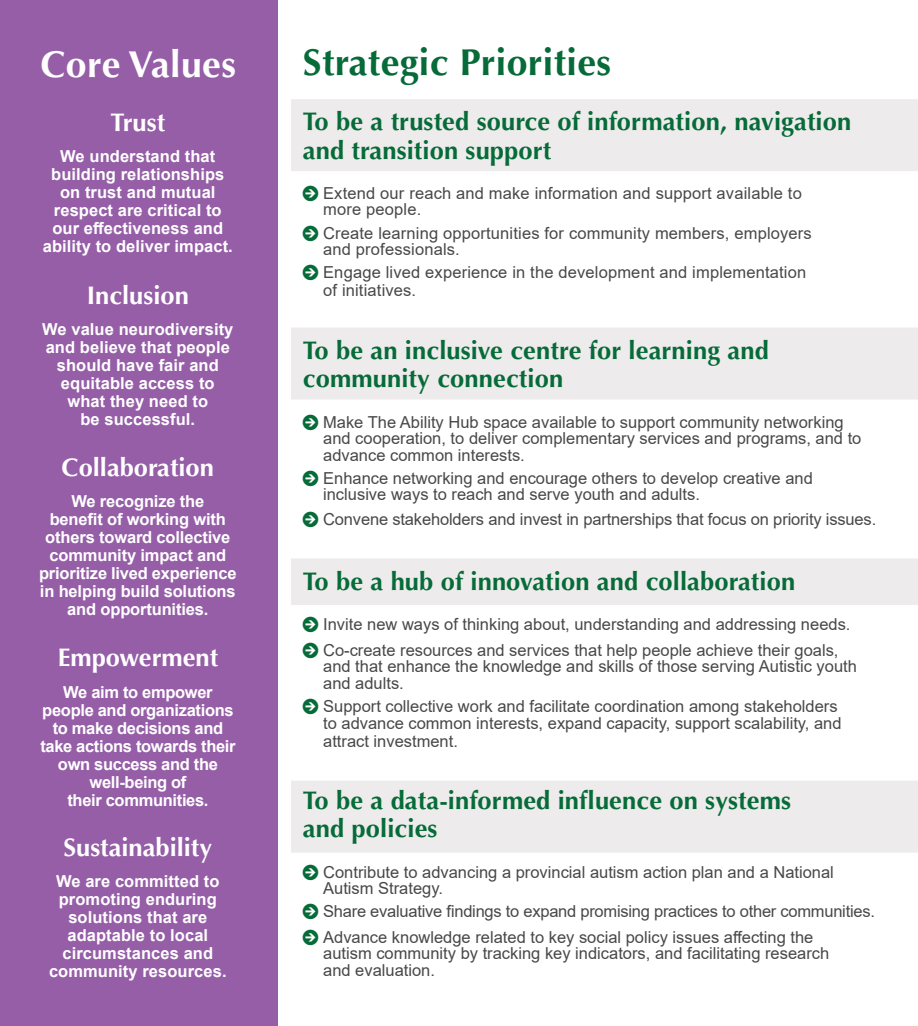
<style>
.page{position:relative;width:918px;height:1026px;background:#fff}
.page>*{position:absolute;margin:0;border:0;box-sizing:border-box;transform-origin:0 0}
.t1{font:700 37.5px "Optima LT Pro";letter-spacing:.01em;color:#066b38}
.t2{font:700 37.5px "Optima LT Pro";letter-spacing:.01em;color:#fff}
.t3{font:700 25.5px/28.5px "Optima LT Pro";letter-spacing:.005em;color:#066b38}
.t4{font:700 25.5px "Optima LT Pro";color:#fff}
.t5{font:16.5px/16.5px "Arial";color:#494849}
.Body_Copy{font:700 16.5px/18px "Arial";letter-spacing:.005em;color:#fff;text-align:center}
.Body_Copy-2{font:700 16.5px/18px "Arial";letter-spacing:-.02em;color:#fff;text-align:center}
.s1{font-family:"Arrowstfb";color:#066b38}
</style>
<div class="page">
<div style="left:291px;top:99px;width:627px;height:72px;background:#edebeb"></div>
<div style="left:291px;top:328px;width:627px;height:72px;background:#edebeb"></div>
<div style="left:291px;top:558px;width:627px;height:47px;background:#edebeb"></div>
<div style="left:291px;top:781px;width:627px;height:72px;background:#edebeb"></div>
<div style="left:0;top:0;width:278px;height:1026px;background:#955ea7"></div>
<h1 class="t2" style="left:41px;top:40px;width:197px">Core Values</h1>
<h3 class="t4" style="left:110px;top:106px;width:56px">Trust</h3>
<p class="Body_Copy" style="left:43px;top:148px;width:192px">We understand that building relationships on trust and mutual respect are critical to our effectiveness and ability to deliver impact.</p>
<h3 class="t4" style="left:87px;top:279px;width:104px">Inclusion</h3>
<p class="Body_Copy" style="left:42px;top:321px;width:193px">We value neurodiversity and believe that people should have fair and equitable access to what they need to<br>be successful.</p>
<h3 class="t4" style="left:62px;top:451px;width:154px">Collaboration</h3>
<p class="Body_Copy" style="left:39px;top:493px;width:199px">We recognize the<br>benefit of working with others toward collective community impact and prioritize lived experience in helping build solutions and opportunities.</p>
<h3 class="t4" style="left:58px;top:641px;width:162px">Empowerment</h3>
<p class="Body_Copy-2" style="left:40px;top:683px;width:197px">We aim to empower people and organizations to make decisions and take actions towards their own success and the well-being of<br>their communities.</p>
<h3 class="t4" style="left:63px;top:831px;width:150px">Sustainability</h3>
<p class="Body_Copy" style="left:49px;top:873px;width:179px">We are committed to promoting enduring solutions that are adaptable to local circumstances and community resources.</p>
<h1 class="t1" style="left:303px;top:38px;width:310px">Strategic Priorities</h1>
<h2 class="t3" style="left:303px;top:107px;width:550px">To be a trusted source of information, navigation and transition support</h2>
<p class="t5" style="left:323px;top:185px;width:480px;text-indent:-20px"><span class="s1">J</span> Extend our reach and make information and support available to more people.</p>
<p class="t5" style="left:323px;top:225px;width:490px;text-indent:-20px"><span class="s1">J</span> Create learning opportunities for community members, employers and professionals.</p>
<p class="t5" style="left:323px;top:264px;width:485px;line-height:18px;text-indent:-20px"><span class="s1">J</span> Engage lived experience in the development and implementation of initiatives.</p>
<h2 class="t3" style="left:303px;top:335px;width:468px">To be an inclusive centre for learning and community connection</h2>
<p class="t5" style="left:323px;top:413px;width:540px;text-indent:-20px"><span class="s1">J</span> Make The Ability Hub space available to support community networking and cooperation, to deliver complementary services and programs, and to advance common interests.</p>
<p class="t5" style="left:323px;top:470px;width:491px;text-indent:-20px"><span class="s1">J</span> Enhance networking and encourage others to develop creative and inclusive ways to reach and serve youth and adults.</p>
<p class="t5" style="left:303px;top:511px;width:575px"><span class="s1">J</span> Convene stakeholders and invest in partnerships that focus on priority issues.</p>
<h2 class="t3" style="left:303px;top:567px;width:494px">To be a hub of innovation and collaboration</h2>
<p class="t5" style="left:303px;top:616px;width:549px"><span class="s1">J</span> Invite new ways of thinking about, understanding and addressing needs.</p>
<p class="t5" style="left:323px;top:642px;width:535px;text-indent:-20px"><span class="s1">J</span> Co-create resources and services that help people achieve their goals, and that enhance the knowledge and skills of those serving Autistic youth and adults.</p>
<p class="t5" style="left:303px;top:698px;width:540px;text-align:right"><span class="s1">J</span> Support collective work and facilitate coordination among stakeholders to advance common interests, expand capacity, support scalability, and</p>
<p class="t5" style="left:323px;top:732px;width:136px">attract investment.</p>
<h2 class="t3" style="left:303px;top:786px;width:490px">To be a data-informed influence on systems and policies</h2>
<p class="t5" style="left:323px;top:864px;width:512px;text-indent:-20px"><span class="s1">J</span> Contribute to advancing a provincial autism action plan and a National<br>Autism Strategy.</p>
<p class="t5" style="left:303px;top:903px;width:574px"><span class="s1">J</span> Share evaluative findings to expand promising practices to other communities.</p>
<p class="t5" style="left:323px;top:929px;width:508px;text-indent:-20px"><span class="s1">J</span> Advance knowledge related to key social policy issues affecting the autism community by tracking key indicators, and facilitating research and evaluation.</p>
</div>
